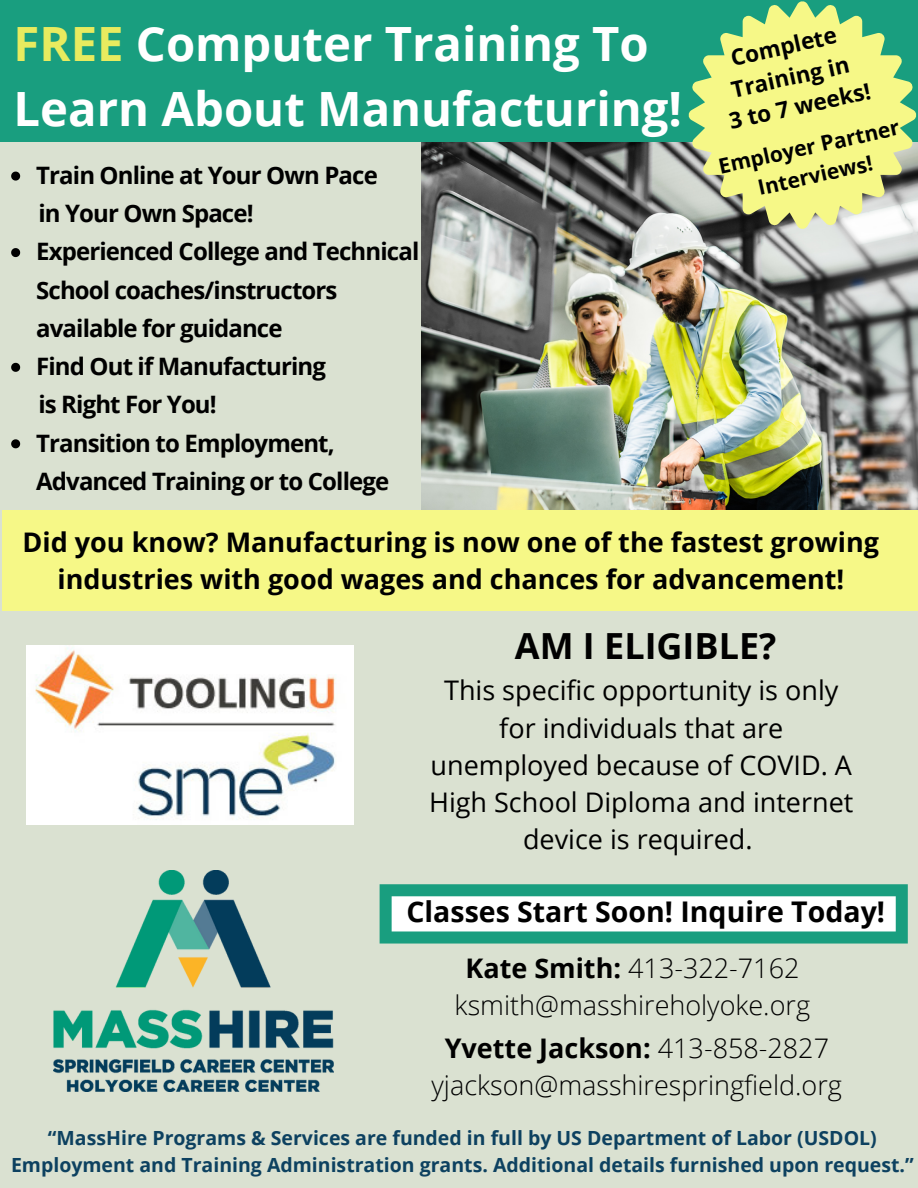
<style>
.page{position:relative;width:918px;height:1188px;background:#dae1d1}
.page>*{position:absolute;margin:0;border:0;box-sizing:border-box;transform-origin:0 0}
.t1{font:700 47.25px "Open Sans";color:#fff}
.t2{font:700 36px "Open Sans";color:#000}
.t3{font:700 28.5px "Open Sans";color:#000}
.t4{font:700 27px/37.2px "Open Sans";color:#000;text-align:center}
.t5{font:27px/37.2px "Open Sans";color:#000;text-align:center}
.t6{font:300 27px "Open Sans";color:#000}
.t7{font:700 24px/38.2px "Open Sans";letter-spacing:-.035em;color:#000}
.t8{font:700 22.5px "Open Sans";color:#000}
.t9{font:700 21px/29.2px "Open Sans";color:#000;text-align:center}
.t10{font:700 19.5px/27px "Open Sans";color:#0d4160;text-align:center}
.s1{color:#e8eb5f}
.s2{font-weight:700}
.s3{font-weight:300}
</style>
<div class="page">
<img style="left:422px;top:142px;width:496px;height:368px">
<div style="left:0;top:0;width:918px;height:142px;background:#199e7f"></div>
<img style="left:53px;top:871px;width:280px;height:220px">
<div style="left:2px;top:510px;width:916px;height:101px;background:#f6f887"></div>
<svg style="left:380px;top:884px;width:528px;height:60px;background:#9cd5c7"></svg>
<img style="left:26px;top:646px;width:328px;height:179px">
<svg style="left:688px;top:1px;width:229px;height:229px;fill:#f6f887"></svg>
<svg style="left:11px;top:172px;width:9px;height:9px"></svg>
<svg style="left:11px;top:248px;width:9px;height:9px"></svg>
<svg style="left:11px;top:363px;width:9px;height:9px"></svg>
<svg style="left:11px;top:439px;width:9px;height:9px"></svg>
<p class="t1" style="left:14px;top:10px;width:637px"><span class="s1">FREE</span> Computer Training To</p>
<p class="t1" style="left:14px;top:75px;width:670px">Learn About Manufacturing!</p>
<p class="t7" style="left:36px;top:156px;width:343px">Train Online at Your Own Pace</p>
<p class="t7" style="left:38px;top:194px;width:217px">in Your Own Space!</p>
<p class="t7" style="left:36px;top:232px;width:385px">Experienced College and Technical<br>School coaches/instructors available for guidance</p>
<p class="t7" style="left:36px;top:347px;width:291px">Find Out if Manufacturing</p>
<p class="t7" style="left:38px;top:385px;width:180px">is Right For You!</p>
<p class="t7" style="left:36px;top:423px;width:355px">Transition to Employment,<br>Advanced Training or to College</p>
<p class="t8" style="left:728px;top:42px;width:109px;rotate:-12deg">Complete</p>
<p class="t8" style="left:729px;top:74px;width:122px;rotate:-12deg">Training in</p>
<p class="t8" style="left:726px;top:105px;width:146px;rotate:-12deg">3 to 7 weeks!</p>
<p class="t9" style="left:716px;top:151px;width:186px;rotate:-12deg">Employer Partner<br>Interviews!</p>
<p class="t4" style="left:23px;top:523px;width:858px">Did you know? Manufacturing is now one of the fastest growing industries with good wages and chances for advancement!</p>
<p class="t2" style="left:515px;top:621px;width:263px">AM I ELIGIBLE?</p>
<p class="t5" style="left:429px;top:671px;width:426px">This specific opportunity is only for individuals that are unemployed because of COVID. A<br>High School Diploma and internet device is required.</p>
<p class="t3" style="left:406px;top:892px;width:480px">Classes Start Soon! Inquire Today!</p>
<p class="t6" style="left:466px;top:949px;width:335px"><span class="s2">Kate Smith:</span> 413-322-7162</p>
<p class="t6" style="left:455px;top:986px;width:357px">ksmith@masshireholyoke.org</p>
<p class="t4" style="left:445px;top:1029px;width:386px">Yvette Jackson: <span class="s3">413-858-2827</span></p>
<p class="t6" style="left:432px;top:1066px;width:412px">yjackson@masshirespringfield.org</p>
<p class="t10" style="left:11px;top:1124px;width:904px">“MassHire Programs &amp; Services are funded in full by US Department of Labor (USDOL)<br>Employment and Training Administration grants. Additional details furnished upon request.”</p>
</div>
